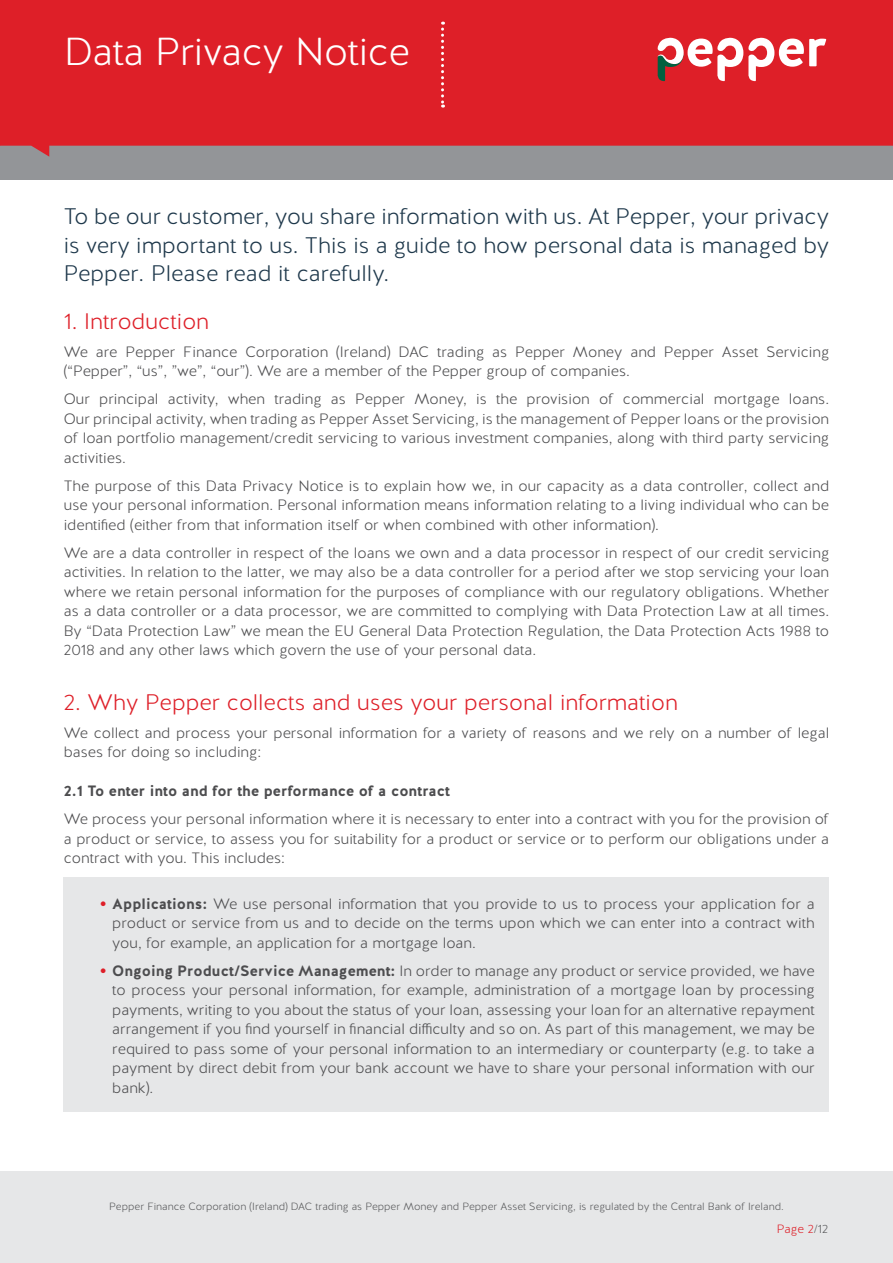
<style>
.page{position:relative;width:893px;height:1263px;background:#fff}
.page>*{position:absolute;margin:0;border:0;box-sizing:border-box;transform-origin:0 0}
.t1{font:300 39px "Halis R";letter-spacing:-.01em;color:#fff}
.t2{font:300 22.5px/28.5px "Halis R";color:#1e384b;text-align:justify}
.t3{font:300 22.5px "Halis R";color:#de1f28}
.t4{font:300 15px/19.5px "Halis R";color:#4d4d4f;text-align:justify}
.t5{font:700 15px "Halis R";color:#4d4d4f}
.t6{font:300 12px "Halis R";color:#de1f28}
.t7{font:300 10.5px "Halis R";color:#58595b}
.s1{font-weight:700;font-size:18px;color:#de1f28}
.s2{font-weight:700}
.s3{color:#58595b}
</style>
<div class="page">
<div style="left:0;top:146px;width:893px;height:34px;background:#939598"></div>
<div style="left:0;top:1171px;width:893px;height:92px;background:#e6e7e8"></div>
<svg style="left:0;top:0;width:893px;height:157px;background:#d82730"></svg>
<svg style="left:441px;top:22px;width:3px;height:86px"></svg>
<svg style="left:657px;top:37px;width:169px;height:44px"></svg>
<div style="left:64px;top:878px;width:765px;height:234px;background:#e6e7e8"></div>
<h1 class="t1" style="left:64px;top:27px;width:348px">Data Privacy Notice</h1>
<h2 class="t2" style="left:64px;top:203px;width:767px">To be our customer, you share information with us. At Pepper, your privacy is very important to us. This is a guide to how personal data is managed by Pepper. Please read it carefully.</h2>
<h2 class="t3" style="left:64px;top:307px;width:147px">1. Introduction</h2>
<p class="t4" style="left:64px;top:342px;width:767px">We are Pepper Finance Corporation (Ireland) DAC trading as Pepper Money and Pepper Asset Servicing (“Pepper”, “us”, ”we”, “our”). We are a member of the Pepper group of companies.</p>
<p class="t4" style="left:64px;top:390px;width:767px">Our principal activity, when trading as Pepper Money, is the provision of commercial mortgage loans.<br>Our principal activity, when trading as Pepper Asset Servicing, is the management of Pepper loans or the provision of loan portfolio management/credit servicing to various investment companies, along with third party servicing activities.</p>
<p class="t4" style="left:64px;top:476px;width:767px">The purpose of this Data Privacy Notice is to explain how we, in our capacity as a data controller, collect and use your personal information. Personal information means information relating to a living individual who can be identified (either from that information itself or when combined with other information).</p>
<p class="t4" style="left:64px;top:543px;width:767px">We are a data controller in respect of the loans we own and a data processor in respect of our credit servicing activities. In relation to the latter, we may also be a data controller for a period after we stop servicing your loan where we retain personal information for the purposes of compliance with our regulatory obligations. Whether as a data controller or a data processor, we are committed to complying with Data Protection Law at all times.<br>By “Data Protection Law” we mean the EU General Data Protection Regulation, the Data Protection Acts 1988 to 2018 and any other laws which govern the use of your personal data.</p>
<h2 class="t3" style="left:64px;top:688px;width:616px">2. Why Pepper collects and uses your personal information</h2>
<p class="t4" style="left:64px;top:723px;width:767px">We collect and process your personal information for a variety of reasons and we rely on a number of legal bases for doing so including:</p>
<p class="t5" style="left:64px;top:781px;width:388px">2.1 To enter into and for the performance of a contract</p>
<p class="t4" style="left:64px;top:810px;width:767px">We process your personal information where it is necessary to enter into a contract with you for the provision of a product or service, to assess you for suitability for a product or service or to perform our obligations under a contract with you. This includes:</p>
<p class="t4" style="left:112px;top:894px;width:704px;text-indent:-13px"><span class="s1">•</span> <span class="s2">Applications:</span> We use personal information that you provide to us to process your application for a product or service from us and to decide on the terms upon which we can enter into a contract with you, for example, an application for a mortgage loan.</p>
<p class="t4" style="left:112px;top:961px;width:704px;text-indent:-13px"><span class="s1">•</span> <span class="s2">Ongoing Product/Service Management:</span> In order to manage any product or service provided, we have to process your personal information, for example, administration of a mortgage loan by processing payments, writing to you about the status of your loan, assessing your loan for an alternative repayment arrangement if you find yourself in financial difficulty and so on. As part of this management, we may be required to pass some of your personal information to an intermediary or counterparty (e.g. to take a payment by direct debit from your bank account we have to share your personal information with our bank).</p>
<p class="t7" style="left:109px;top:1200px;width:676px">Pepper Finance Corporation (Ireland) DAC trading as Pepper Money and Pepper Asset Servicing, is regulated by the Central Bank of Ireland.</p>
<p class="t6" style="left:777px;top:1221px;width:53px">Page 2<span class="s3">/12</span></p>
</div>
